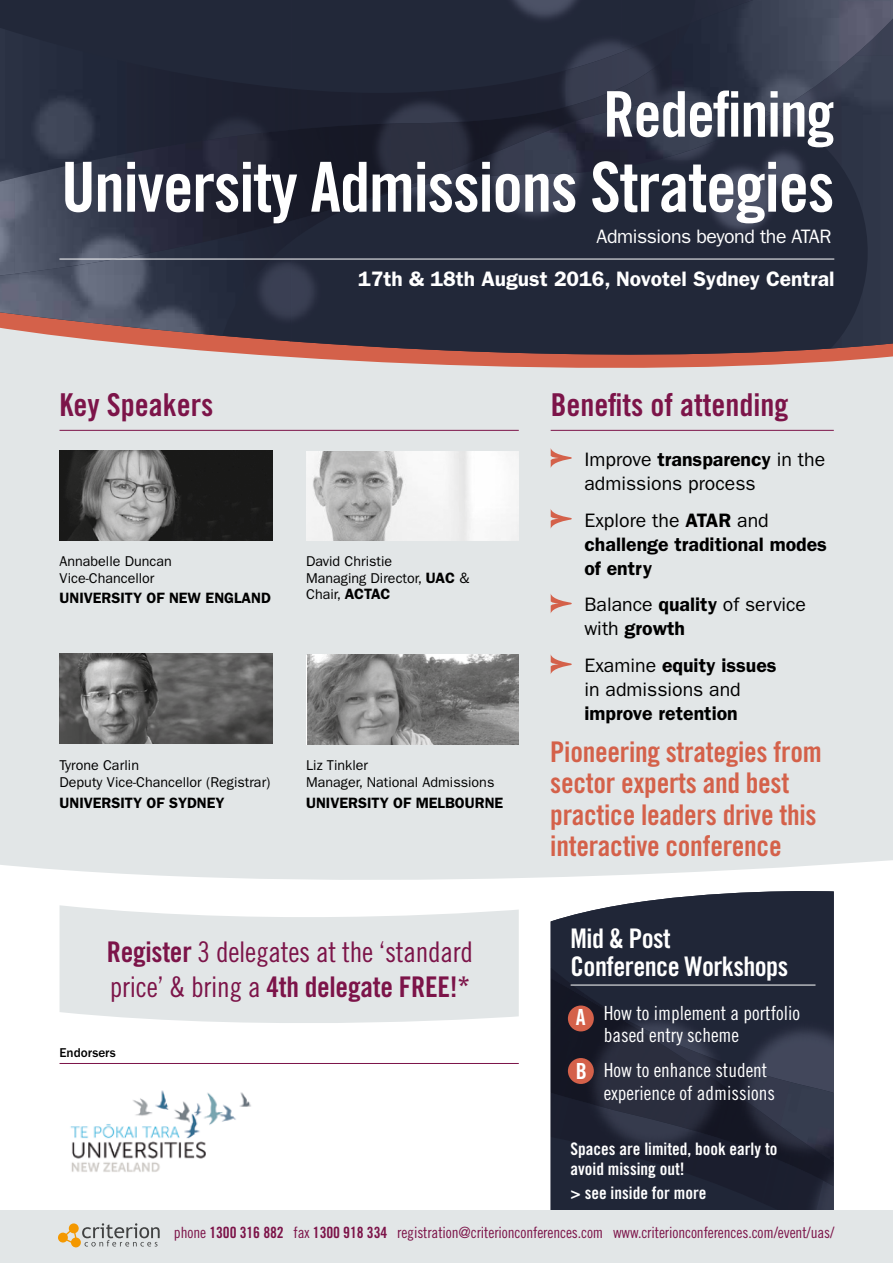
<style>
.page{position:relative;width:893px;height:1263px;background:#fff}
.page>*{position:absolute;margin:0;border:0;box-sizing:border-box;transform-origin:0 0}
.t1{font:69px "Trade Gothic Bold Cond Twenty";letter-spacing:-.02em;color:#fff}
.t2{font:63px "Trade Gothic Bold Cond Twenty";letter-spacing:-.02em;color:#fff}
.t3{font:31.5px "Trade Gothic Bold Cond Twenty";color:#7c1449}
.t4{font:28.5px/31.5px "Trade Gothic Bold Cond Twenty";letter-spacing:-.01em;color:#d4614a}
.t5{font:28.5px "Trade Gothic Cond Eighteen";letter-spacing:-.01em;color:#7c1449}
.t6{font:28.5px "Trade Gothic Bold Cond Twenty";letter-spacing:-.01em;color:#7c1449}
.t7{font:27px/28.5px "Trade Gothic Bold Cond Twenty";letter-spacing:-.02em;color:#fff}
.t8{font:22.2px "Trade Gothic Bold Cond Twenty";color:#fff}
.t9{font:600 21px "Franklin Gothic";color:#fff}
.t10{font:19.5px/24px "Franklin Gothic";color:#000}
.t11{font:19.5px/22.5px "Trade Gothic Cond Eighteen";color:#fff}
.t12{font:600 19.5px/24px "Franklin Gothic";color:#000}
.t13{font:19.5px "Franklin Gothic";letter-spacing:-.02em;color:#fff}
.t14{font:17.25px/19.5px "Trade Gothic Bold Cond Twenty";color:#fff}
.t15{font:15.45px "Trade Gothic Cond Eighteen";letter-spacing:-.01em;color:#7c1449}
.t16{font:600 15px "Franklin Gothic";color:#000}
.t17{font:14.25px/16.5px "Franklin Gothic";color:#000}
.t18{font:500 13.2px "Franklin Gothic";color:#000}
.s1{font-weight:600;font-size:15px}
.s2{font-size:15px}
.s3{font-weight:600}
.s4{font-weight:400}
.s5{font-family:"Trade Gothic Bold Cond Twenty"}
.s6{font-family:"Trade Gothic Cond Eighteen"}
</style>
<div class="page">
<div style="left:0;top:364px;width:893px;height:516px;background:#e2e6e7"></div>
<svg style="left:0;top:336px;width:893px;height:28px;background:#dcb5ad"></svg>
<div style="left:464px;top:349px;width:429px;height:11px;background:#d4614a"></div>
<img style="left:158px;top:336px;width:132px;height:15px">
<img style="left:566px;top:160px;width:315px;height:196px">
<img style="left:290px;top:174px;width:276px;height:180px">
<img style="left:222px;top:293px;width:69px;height:48px">
<img style="left:749px;top:120px;width:37px;height:40px">
<div style="left:291px;top:0;width:329px;height:62px;background:#222839"></div>
<div style="left:71px;top:0;width:220px;height:62px;background:#222839"></div>
<img style="left:620px;top:0;width:51px;height:29px">
<div style="left:0;top:0;width:71px;height:28px;background:#222839"></div>
<img style="left:826px;top:326px;width:67px;height:23px">
<img style="left:841px;top:56px;width:52px;height:292px">
<svg style="left:831px;top:336px;width:10px;height:12px"></svg>
<img style="left:786px;top:114px;width:55px;height:53px">
<img style="left:0;top:28px;width:126px;height:150px">
<img style="left:772px;top:114px;width:14px;height:6px">
<div style="left:125px;top:62px;width:441px;height:68px;background:#202536"></div>
<img style="left:566px;top:29px;width:105px;height:60px">
<img style="left:891px;top:21px;width:2px;height:35px">
<img style="left:0;top:274px;width:244px;height:62px">
<img style="left:243px;top:222px;width:57px;height:71px">
<img style="left:453px;top:169px;width:16px;height:36px">
<img style="left:300px;top:222px;width:56px;height:13px">
<img style="left:525px;top:110px;width:224px;height:64px">
<img style="left:468px;top:169px;width:57px;height:9px">
<img style="left:749px;top:114px;width:23px;height:12px">
<img style="left:14px;top:130px;width:275px;height:144px">
<img style="left:0;top:178px;width:15px;height:98px">
<img style="left:288px;top:122px;width:165px;height:100px">
<img style="left:452px;top:89px;width:165px;height:80px">
<img style="left:671px;top:0;width:220px;height:114px">
<img style="left:616px;top:52px;width:56px;height:58px">
<img style="left:890px;top:0;width:3px;height:21px">
<img style="left:551px;top:891px;width:283px;height:176px">
<img style="left:551px;top:1127px;width:261px;height:83px">
<img style="left:812px;top:1186px;width:22px;height:24px">
<img style="left:697px;top:993px;width:23px;height:74px">
<img style="left:551px;top:967px;width:33px;height:11px">
<img style="left:715px;top:1061px;width:76px;height:6px">
<img style="left:551px;top:978px;width:146px;height:149px">
<img style="left:683px;top:1067px;width:151px;height:119px">
<hr style="left:551px;top:430px;width:283px;height:1px;background:#7c1449">
<svg style="left:550px;top:448px;width:22px;height:20px"></svg>
<svg style="left:550px;top:509px;width:22px;height:20px"></svg>
<svg style="left:550px;top:593px;width:22px;height:20px"></svg>
<svg style="left:550px;top:654px;width:22px;height:20px"></svg>
<hr style="left:60px;top:430px;width:459px;height:1px;background:#7c1449">
<img style="left:307px;top:655px;width:212px;height:89px">
<img style="left:306px;top:451px;width:213px;height:89px">
<img style="left:60px;top:654px;width:212px;height:89px">
<hr style="left:59px;top:259px;width:775px;height:1px;background:#fff">
<img style="left:60px;top:451px;width:212px;height:89px">
<svg style="left:60px;top:905px;width:459px;height:118px;background:#e4e8e9"></svg>
<div style="left:0;top:1210px;width:893px;height:53px;background:#e2e6e7"></div>
<img style="left:70px;top:1090px;width:181px;height:82px">
<hr style="left:571px;top:985px;width:244px;height:1px;background:#fff">
<div style="left:568px;top:1005px;width:26px;height:26px;background:#d4614a;border-radius:50%"></div>
<div style="left:568px;top:1058px;width:26px;height:26px;background:#d4614a;border-radius:50%"></div>
<svg style="left:58px;top:1223px;width:102px;height:24px"></svg>
<hr style="left:60px;top:1063px;width:459px;height:1px;background:#7c1449">
<h2 class="t2" style="left:603px;top:76px;width:233px">Redefining</h2>
<h1 class="t1" style="left:61px;top:145px;width:775px">University Admissions Strategies</h1>
<h3 class="t13" style="left:597px;top:225px;width:236px">Admissions beyond the ATAR</h3>
<h3 class="t9" style="left:358px;top:266px;width:478px">17th &amp; 18th August 2016, Novotel Sydney Central</h3>
<h3 class="t3" style="left:60px;top:386px;width:155px">Key Speakers</h3>
<p class="t17" style="left:60px;top:553px;width:114px">Annabelle Duncan<br>Vice-Chancellor</p>
<p class="t16" style="left:60px;top:589px;width:213px">UNIVERSITY OF NEW ENGLAND</p>
<p class="t17" style="left:306px;top:553px;width:165px">David Christie<br>Managing Director, <span class="s1">UAC</span> <span class="s2">&amp;<br></span>Chair, <span class="s1">ACTAC</span></p>
<h3 class="t3" style="left:551px;top:386px;width:239px">Benefits of attending</h3>
<h3 class="t10" style="left:584px;top:447px;width:242px">Improve <span class="s3">transparency</span> in the admissions process</h3>
<h3 class="t12" style="left:584px;top:508px;width:244px"><span class="s4">Explore the</span> ATAR <span class="s4">and </span>challenge traditional modes of entry</h3>
<h3 class="t10" style="left:584px;top:593px;width:223px">Balance <span class="s3">quality</span> of service with <span class="s3">growth</span></h3>
<h3 class="t10" style="left:584px;top:654px;width:194px">Examine <span class="s3">equity issues </span>in admissions and</h3>
<h3 class="t12" style="left:584px;top:701px;width:155px">improve retention</h3>
<p class="t17" style="left:60px;top:757px;width:212px">Tyrone Carlin<br>Deputy Vice-Chancellor (Registrar)</p>
<p class="t16" style="left:60px;top:794px;width:167px">UNIVERSITY OF SYDNEY</p>
<p class="t17" style="left:306px;top:757px;width:190px">Liz Tinkler<br>Manager, National Admissions</p>
<p class="t16" style="left:306px;top:794px;width:199px">UNIVERSITY OF MELBOURNE</p>
<h3 class="t4" style="left:550px;top:736px;width:273px">Pioneering strategies from sector experts and best practice leaders drive this interactive conference</h3>
<h3 class="t5" style="left:107px;top:935px;width:368px"><span class="s5">Register</span> 3 delegates at the ‘standard</h3>
<h3 class="t6" style="left:110px;top:969px;width:362px"><span class="s6">price’ &amp; bring a</span> 4th delegate FREE!*</h3>
<p class="t18" style="left:60px;top:1045px;width:58px">Endorsers</p>
<h3 class="t7" style="left:571px;top:923px;width:219px">Mid &amp; Post<br>Conference Workshops</h3>
<h3 class="t11" style="left:604px;top:1001px;width:198px">How to implement a portfolio based entry scheme</h3>
<h3 class="t11" style="left:604px;top:1059px;width:173px">How to enhance student experience of admissions</h3>
<h3 class="t8" style="left:576px;top:1004px;width:11px">A</h3>
<h3 class="t8" style="left:576px;top:1057px;width:13px">B</h3>
<p class="t14" style="left:571px;top:1139px;width:208px">Spaces are limited, book early to avoid missing out!</p>
<p class="t14" style="left:571px;top:1182px;width:137px">&gt; see inside for more</p>
<p class="t15" style="left:174px;top:1223px;width:662px">phone <span class="s5">1300 316 882</span> fax <span class="s5">1300 918 334</span> registration@criterionconferences.com www.criterionconferences.com/event/uas/</p>
</div>
